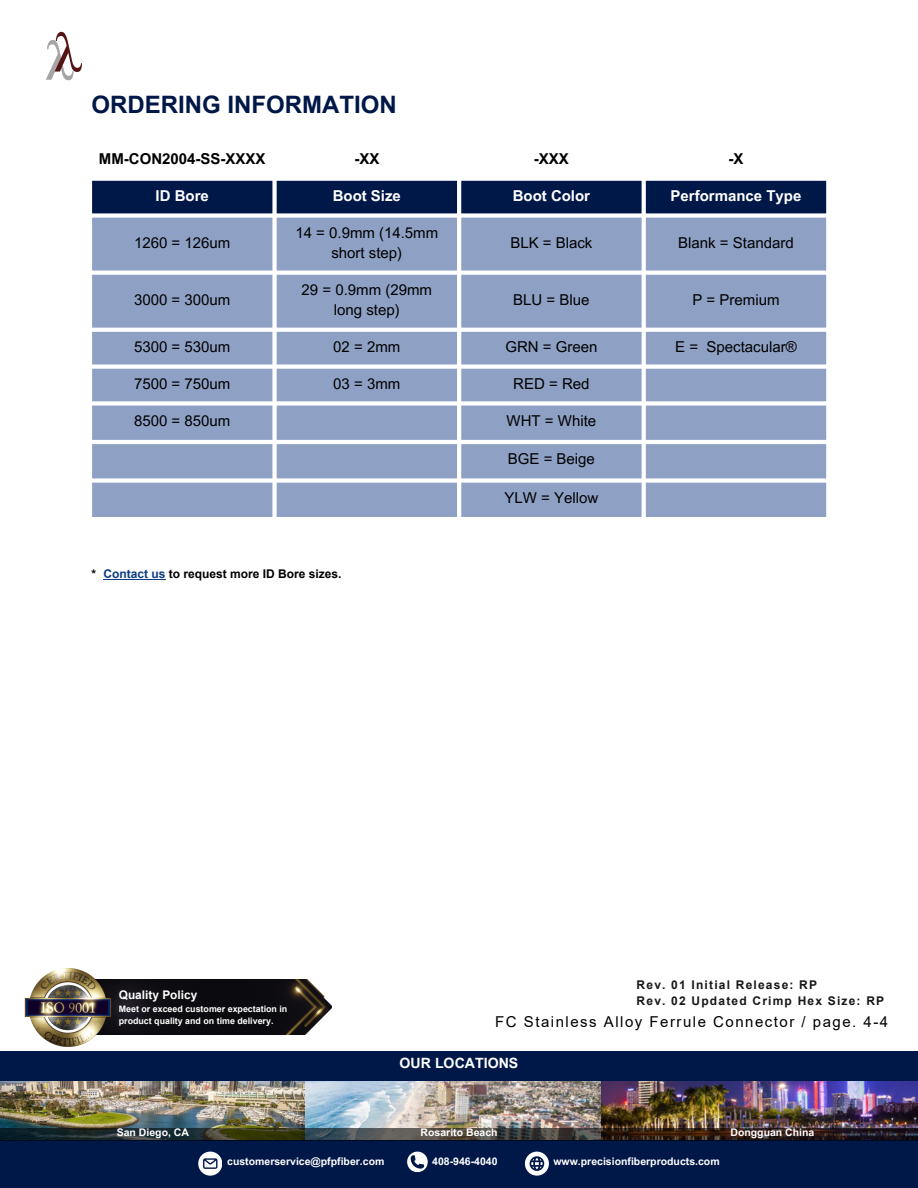
<style>
.page{position:relative;width:918px;height:1188px;background:#fff}
.page>*{position:absolute;margin:0;border:0;box-sizing:border-box;transform-origin:0 0}
.t1{font:700 24px "Arial";color:#001847}
.t2{font:15px/20.2px "Arial MT Pro";color:#000;text-align:center}
.t3{font:15px "Arial";letter-spacing:.1em;color:#000}
.t4{font:700 15px "Arial MT Pro";color:#fff}
.t5{font:700 15px "Arial MT Pro";color:#000}
.t6{font:700 14.1px "Arial MT Pro";color:#fff}
.t7{font:700 12px/16px "Arial";letter-spacing:.1em;color:#171715}
.t8{font:700 12px "Arial";color:#000}
.t9{font:700 11.85px "Arial";color:#fff}
.t10{font:700 10.5px "Arial MT Pro";color:#fff}
.t11{font:700 8.85px "Arial";color:#fff}
.s1{color:#0c3d7f}
</style>
<div class="page">
<div style="left:92px;top:181px;width:734px;height:32px;background:#001847"></div>
<svg style="left:92px;top:218px;width:734px;height:299px;background:#99a9c9"></svg>
<div style="left:0;top:1052px;width:918px;height:136px;background:#001847"></div>
<img style="left:0;top:1081px;width:918px;height:47px">
<img style="left:119px;top:980px;width:212px;height:55px">
<img style="left:18px;top:968px;width:101px;height:84px">
<svg style="left:198px;top:1152px;width:24px;height:23px"></svg>
<svg style="left:407px;top:1152px;width:20px;height:21px"></svg>
<svg style="left:525px;top:1152px;width:24px;height:23px"></svg>
<svg style="left:0;top:1128px;width:918px;height:12px;background:#34322d"></svg>
<img style="left:46px;top:31px;width:36px;height:50px">
<hr style="left:103px;top:579px;width:62px;height:1px;background:#0c3d7f">
<h3 class="t1" style="left:92px;top:91px;width:307px">ORDERING INFORMATION</h3>
<p class="t5" style="left:99px;top:153px;width:168px">MM-CON2004-SS-XXXX</p>
<p class="t5" style="left:354px;top:153px;width:26px">-XX</p>
<h1 class="t5" style="left:534px;top:153px;width:36px">-XXX</h1>
<p class="t5" style="left:729px;top:153px;width:16px">-X</p>
<p class="t4" style="left:156px;top:190px;width:55px">ID Bore</p>
<p class="t4" style="left:333px;top:190px;width:70px">Boot Size</p>
<p class="t4" style="left:513px;top:190px;width:79px">Boot Color</p>
<p class="t4" style="left:671px;top:190px;width:132px">Performance Type</p>
<p class="t2" style="left:134px;top:235px;width:98px">1260 = 126um</p>
<p class="t2" style="left:295px;top:224px;width:144px">14 = 0.9mm (14.5mm short step)</p>
<p class="t2" style="left:510px;top:235px;width:84px">BLK = Black</p>
<p class="t2" style="left:678px;top:235px;width:117px">Blank = Standard</p>
<p class="t2" style="left:134px;top:292px;width:98px">3000 = 300um</p>
<p class="t2" style="left:302px;top:281px;width:132px">29 = 0.9mm (29mm</p>
<p class="t2" style="left:334px;top:302px;width:67px">long step)</p>
<p class="t2" style="left:513px;top:292px;width:78px">BLU = Blue</p>
<p class="t2" style="left:692px;top:292px;width:89px">P = Premium</p>
<p class="t2" style="left:134px;top:339px;width:98px">5300 = 530um</p>
<p class="t2" style="left:333px;top:339px;width:69px">02 = 2mm</p>
<p class="t2" style="left:505px;top:339px;width:94px">GRN = Green</p>
<p class="t2" style="left:675px;top:339px;width:123px">E = Spectacular®</p>
<p class="t2" style="left:134px;top:375px;width:98px">7500 = 750um</p>
<p class="t2" style="left:333px;top:375px;width:69px">03 = 3mm</p>
<p class="t2" style="left:513px;top:375px;width:78px">RED = Red</p>
<p class="t2" style="left:134px;top:412px;width:98px">8500 = 850um</p>
<p class="t2" style="left:507px;top:412px;width:91px">WHT = White</p>
<p class="t2" style="left:508px;top:451px;width:89px">BGE = Beige</p>
<p class="t2" style="left:505px;top:489px;width:95px">YLW = Yellow</p>
<p class="t8" style="left:92px;top:567px;width:6px">*</p>
<h2 class="t8" style="left:103px;top:567px;width:239px"><span class="s1">Contact us</span> to request more ID Bore sizes.</h2>
<p class="t7" style="left:637px;top:976px;width:249px">Rev. 01 Initial Release: RP<br>Rev. 02 Updated Crimp Hex Size: RP</p>
<p class="t9" style="left:119px;top:988px;width:80px">Quality Policy</p>
<p class="t11" style="left:119px;top:1004px;width:170px">Meet or exceed customer expectation in</p>
<h2 class="t11" style="left:119px;top:1016px;width:156px">product quality and on time delivery.</h2>
<p class="t3" style="left:495px;top:1013px;width:395px">FC Stainless Alloy Ferrule Connector / page. 4-4</p>
<p class="t6" style="left:400px;top:1058px;width:120px">OUR LOCATIONS</p>
<p class="t10" style="left:117px;top:1128px;width:74px">San Diego, CA</p>
<p class="t10" style="left:421px;top:1128px;width:79px">Rosarito Beach</p>
<h4 class="t10" style="left:730px;top:1128px;width:86px">Dongguan China</h4>
<h4 class="t10" style="left:227px;top:1158px;width:159px">customerservice@pfpfiber.com</h4>
<p class="t10" style="left:432px;top:1158px;width:67px">408-946-4040</p>
<p class="t10" style="left:553px;top:1158px;width:168px">www.precisionfiberproducts.com</p>
</div>
